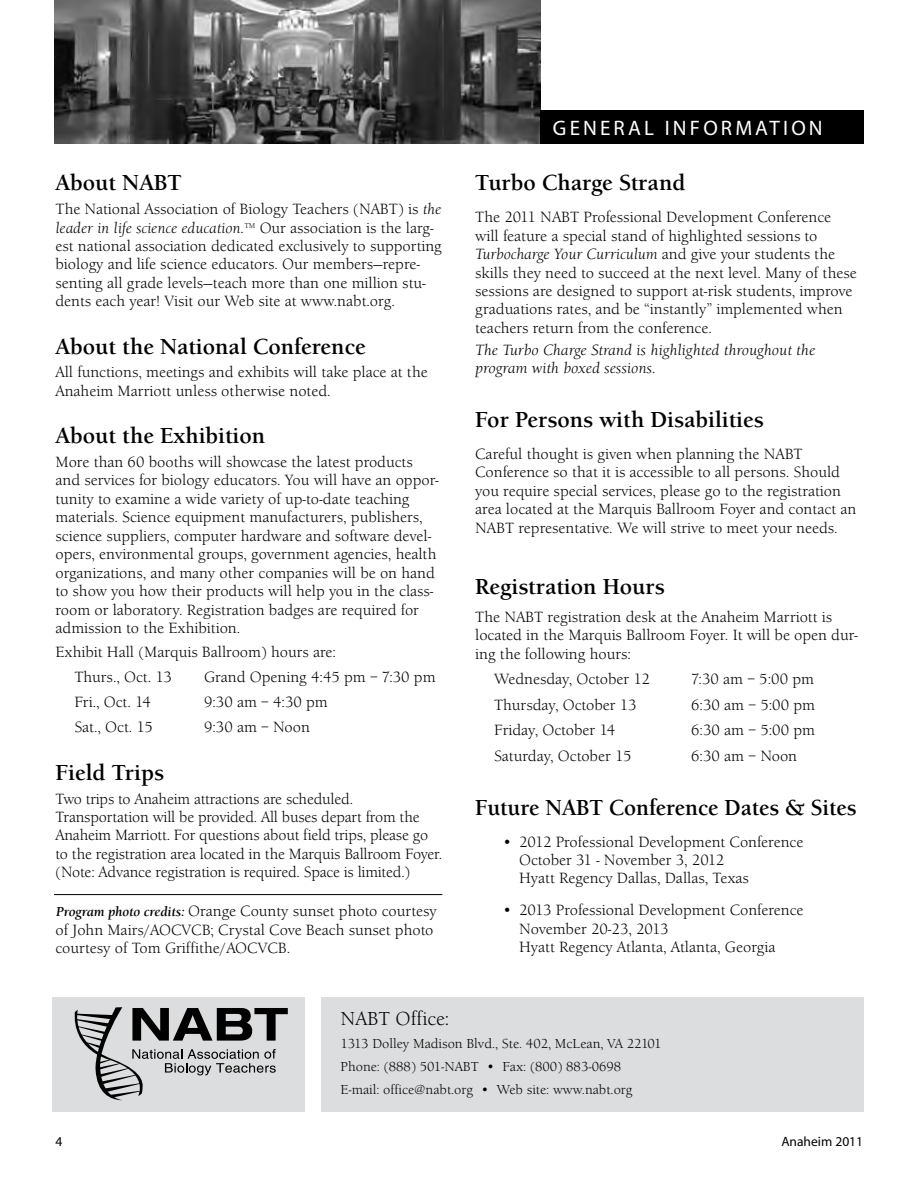
<style>
.page{position:relative;width:918px;height:1188px;background:#fff}
.page>*{position:absolute;margin:0;border:0;box-sizing:border-box;transform-origin:0 0}
.t1{font:700 22.5px "Berkeley Old ITC";color:#000}
.t2{font:21px "Myriad Pro";letter-spacing:.15em;color:#fff}
.t3{font:19.5px "Berkeley Old ITC";color:#000}
.t4{font:15.3px/18.5px "Berkeley Old ITC";color:#000}
.t5{font:italic 15.3px/18.5px "Berkeley Old ITC";color:#000}
.t6{font:13.5px/23px "Berkeley Old ITC";color:#000}
.t7{font:13.5px "Myriad";color:#000}
.s1{font-style:italic}
.s2{font-weight:700;font-style:italic;font-size:13.5px}
</style>
<div class="page">
<div style="left:321px;top:997px;width:543px;height:115px;background:#dcddde"></div>
<div style="left:53px;top:997px;width:252px;height:115px;background:#dcddde"></div>
<img style="left:54px;top:0;width:486px;height:143px">
<div style="left:540px;top:110px;width:324px;height:33px;background:#000"></div>
<svg style="left:75px;top:1007px;width:213px;height:93px"></svg>
<hr style="left:54px;top:894px;width:388px;height:1px;background:#000">
<h1 class="t1" style="left:56px;top:170px;width:128px">About NABT</h1>
<p class="t4" style="left:56px;top:200px;width:388px">The National Association of Biology Teachers (NABT) is <span class="s1">the leader in life science education.</span><sup>TM</sup> Our association is the larg&shy;est national association dedicated exclusively to supporting biology and life science educators. Our members—repre&shy;senting all grade levels—teach more than one million stu&shy;dents each year! Visit our Web site at www.nabt.org.</p>
<h1 class="t1" style="left:56px;top:333px;width:312px">About the National Conference</h1>
<p class="t4" style="left:56px;top:363px;width:374px">All functions, meetings and exhibits will take place at the<br>Anaheim Marriott unless otherwise noted.</p>
<h1 class="t1" style="left:56px;top:423px;width:211px">About the Exhibition</h1>
<p class="t4" style="left:56px;top:453px;width:385px">More than 60 booths will showcase the latest products and services for biology educators. You will have an oppor&shy;tunity to examine a wide variety of up-to-date teaching materials. Science equipment manufacturers, publishers, science suppliers, computer hardware and software devel&shy;opers, environmental groups, government agencies, health organizations, and many other companies will be on hand to show you how their products will help you in the class&shy;room or laboratory. Registration badges are required for admission to the Exhibition.</p>
<p class="t4" style="left:74px;top:639px;width:263px;line-height:25.2px;text-indent:-19px">Exhibit Hall (Marquis Ballroom) hours are:<br>Thurs., Oct. 13</p>
<p class="t4" style="left:204px;top:668px;width:233px">Grand Opening 4:45 pm – 7:30 pm</p>
<p class="t4" style="left:74px;top:693px;width:78px">Fri., Oct. 14</p>
<p class="t4" style="left:204px;top:693px;width:125px">9:30 am – 4:30 pm</p>
<p class="t4" style="left:74px;top:718px;width:80px">Sat., Oct. 15</p>
<p class="t4" style="left:204px;top:718px;width:107px">9:30 am – Noon</p>
<h1 class="t1" style="left:56px;top:759px;width:110px">Field Trips</h1>
<p class="t4" style="left:56px;top:790px;width:386px">Two trips to Anaheim attractions are scheduled.<br>Transportation will be provided. All buses depart from the Anaheim Marriott. For questions about field trips, please go to the registration area located in the Marquis Ballroom Foyer. (Note: Advance registration is required. Space is limited.)</p>
<p class="t4" style="left:55px;top:902px;width:383px"><span class="s2">Program photo credits:</span> Orange County sunset photo courtesy of John Mairs/AOCVCB; Crystal Cove Beach sunset photo courtesy of Tom Griffithe/AOCVCB.</p>
<h2 class="t2" style="left:553px;top:115px;width:271px">GENERAL INFORMATION</h2>
<h1 class="t1" style="left:475px;top:170px;width:212px">Turbo Charge Strand</h1>
<p class="t4" style="left:475px;top:208px;width:383px">The 2011 NABT Professional Development Conference will feature a special stand of highlighted sessions to <span class="s1">Turbocharge Your Curriculum</span> and give your students the skills they need to succeed at the next level. Many of these sessions are designed to support at-risk students, improve graduations rates, and be “instantly” implemented when teachers return from the conference.</p>
<p class="t5" style="left:475px;top:340px;width:342px">The Turbo Charge Strand is highlighted throughout the program with boxed sessions.</p>
<h1 class="t1" style="left:475px;top:406px;width:290px">For Persons with Disabilities</h1>
<p class="t4" style="left:475px;top:445px;width:383px">Careful thought is given when planning the NABT Conference so that it is accessible to all persons. Should you require special services, please go to the registration area located at the Marquis Ballroom Foyer and contact an NABT representative. We will strive to meet your needs.</p>
<h1 class="t1" style="left:475px;top:573px;width:191px">Registration Hours</h1>
<p class="t4" style="left:475px;top:608px;width:384px">The NABT registration desk at the Anaheim Marriott is located in the Marquis Ballroom Foyer. It will be open dur&shy;ing the following hours:</p>
<p class="t4" style="left:494px;top:670px;width:157px">Wednesday, October 12</p>
<p class="t4" style="left:691px;top:670px;width:124px">7:30 am – 5:00 pm</p>
<p class="t4" style="left:494px;top:696px;width:144px">Thursday, October 13</p>
<p class="t4" style="left:691px;top:696px;width:125px">6:30 am – 5:00 pm</p>
<p class="t4" style="left:494px;top:721px;width:123px">Friday, October 14</p>
<p class="t4" style="left:691px;top:721px;width:125px">6:30 am – 5:00 pm</p>
<p class="t4" style="left:494px;top:747px;width:139px">Saturday, October 15</p>
<p class="t4" style="left:691px;top:747px;width:107px">6:30 am – Noon</p>
<h1 class="t1" style="left:475px;top:794px;width:383px">Future NABT Conference Dates &amp; Sites</h1>
<p class="t4" style="left:519px;top:832px;width:286px;text-indent:-17px">• 2012 Professional Development Conference<br>October 31 - November 3, 2012<br>Hyatt Regency Dallas, Dallas, Texas</p>
<p class="t4" style="left:519px;top:901px;width:286px;text-indent:-17px">• 2013 Professional Development Conference<br>November 20-23, 2013<br>Hyatt Regency Atlanta, Atlanta, Georgia</p>
<p class="t3" style="left:341px;top:1007px;width:110px">NABT Office:</p>
<p class="t6" style="left:341px;top:1032px;width:322px">1313 Dolley Madison Blvd., Ste. 402, McLean, VA 22101<br>Phone: (888) 501-NABT • Fax: (800) 883-0698<br>E-mail: office@nabt.org • Web site: www.nabt.org</p>
<p class="t7" style="left:56px;top:1134px;width:8px">4</p>
<p class="t7" style="left:781px;top:1134px;width:83px">Anaheim 2011</p>
</div>
